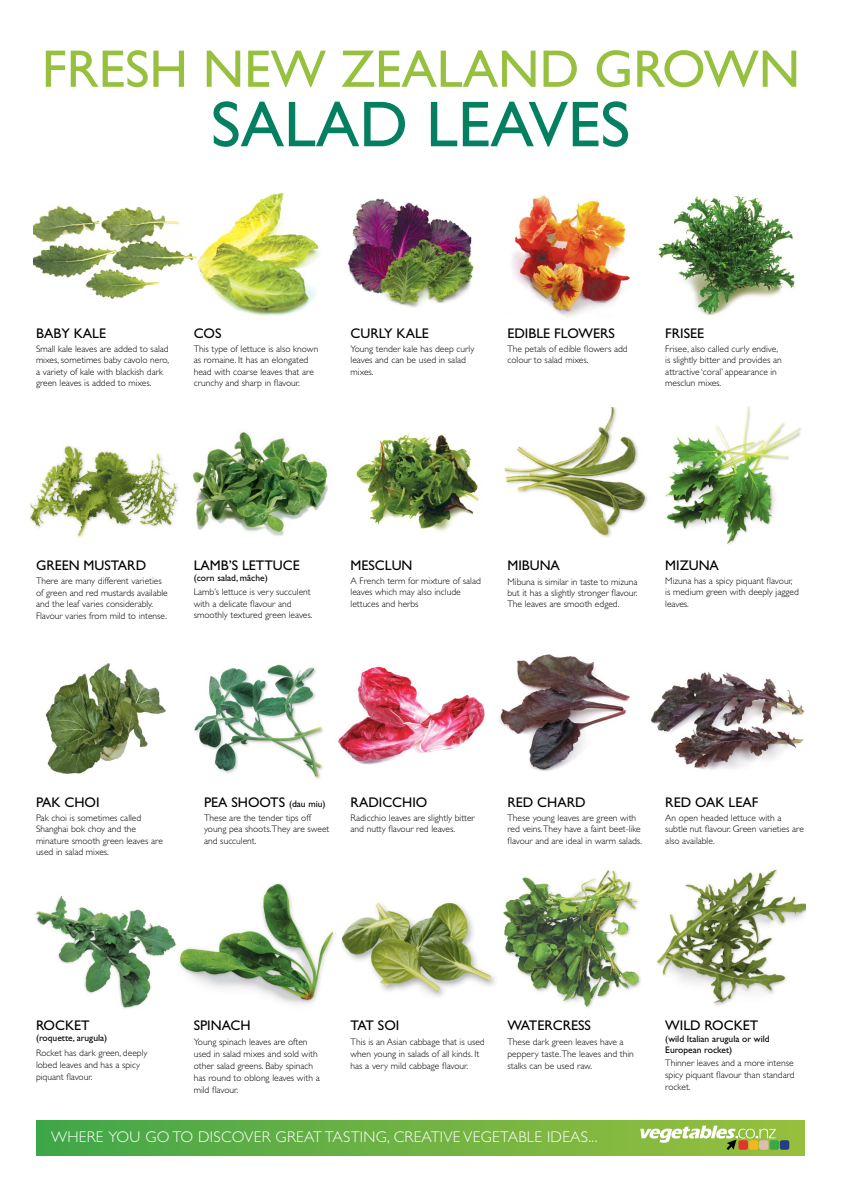
<style>
.page{position:relative;width:842px;height:1191px;background:#fff}
.page>*{position:absolute;margin:0;border:0;box-sizing:border-box;transform-origin:0 0}
.t1{font:65px "Gill Sans";color:#048061}
.t2{font:53px "Gill Sans";color:#96c03d}
.t3{font:300 15.5px "Gill Sans";letter-spacing:.02em;color:#fff}
.t4{font:14px "Gill Sans";color:#000}
.t5{font:300 9.5px/11.4px "Gill Sans";color:#000}
.t6{font:9.5px/11.4px "Gill Sans";color:#000}
.s1{font-size:9.5px}
</style>
<div class="page">
<img style="left:348px;top:198px;width:126px;height:110px">
<div style="left:36px;top:1120px;width:768px;height:35px;background:linear-gradient(to right,#43a749,#99bf3e)"></div>
<div style="left:780px;top:1140px;width:9px;height:9px;background:#253c82;border-radius:2px"></div>
<div style="left:769px;top:1140px;width:10px;height:9px;background:#3ba749;border-radius:2px"></div>
<svg style="left:640px;top:1125px;width:135px;height:25px"></svg>
<img style="left:658px;top:195px;width:137px;height:121px">
<img style="left:356px;top:433px;width:123px;height:99px">
<img style="left:503px;top:869px;width:138px;height:139px">
<img style="left:192px;top:431px;width:136px;height:105px">
<img style="left:656px;top:869px;width:150px;height:137px">
<img style="left:35px;top:895px;width:141px;height:114px">
<img style="left:341px;top:902px;width:154px;height:95px">
<img style="left:179px;top:883px;width:156px;height:121px">
<img style="left:30px;top:445px;width:149px;height:92px">
<img style="left:194px;top:664px;width:129px;height:115px">
<img style="left:499px;top:654px;width:131px;height:117px">
<img style="left:504px;top:407px;width:144px;height:131px">
<img style="left:665px;top:406px;width:137px;height:138px">
<img style="left:512px;top:195px;width:118px;height:122px">
<img style="left:33px;top:205px;width:164px;height:94px">
<img style="left:197px;top:192px;width:122px;height:124px">
<img style="left:650px;top:671px;width:156px;height:99px">
<img style="left:338px;top:666px;width:147px;height:99px">
<img style="left:45px;top:663px;width:121px;height:111px">
<h2 class="t2" style="left:42px;top:38px;width:745px">FRESH NEW ZEALAN D GROWN</h2>
<h1 class="t1" style="left:211px;top:87px;width:421px">SALAD LEAVES</h1>
<h3 class="t4" style="left:36px;top:325px;width:56px">BABY KALE</h3>
<p class="t5" style="left:36px;top:343px;width:135px">Small kale leaves are added to salad mixes, sometimes baby cavolo nero, a variety of kale with blackish dark green leaves is added to mixes.</p>
<h3 class="t4" style="left:194px;top:325px;width:10px">COS</h3>
<p class="t5" style="left:194px;top:343px;width:126px">This type of lettuce is also known as romaine. It has an elongated head with coarse leaves that are crunchy and sharp in flavour.</p>
<h3 class="t4" style="left:351px;top:325px;width:80px">CURLY KALE</h3>
<p class="t5" style="left:351px;top:343px;width:125px">Young tender kale has deep curly leaves and can be used in salad mixes.</p>
<h3 class="t4" style="left:507px;top:325px;width:63px">EDIBLE FLOWERS</h3>
<p class="t5" style="left:507px;top:343px;width:122px">The petals of edible flowers add colour to salad mixes.</p>
<h3 class="t4" style="left:665px;top:325px;width:40px">FRISEE</h3>
<p class="t5" style="left:665px;top:343px;width:118px">Frisee, also called curly endive, is slightly bitter and provides an attractive ‘coral’ appearance in mesclun mixes.</p>
<h3 class="t4" style="left:36px;top:557px;width:112px">GREEN MUSTARD</h3>
<p class="t5" style="left:36px;top:575px;width:133px">There are many different varieties of green and red mustards available and the leaf varies considerably.<br>Flavour varies from mild to intense.</p>
<h3 class="t4" style="left:194px;top:557px;width:107px">LAMB’S LETTUCE</h3>
<p class="t6" style="left:194px;top:572px;width:76px">(CORN SALAD, MÂCHE)</p>
<p class="t5" style="left:194px;top:586px;width:120px">Lamb’s lettuce is very succulent with a delicate flavour and smoothly textured green leaves.</p>
<h3 class="t4" style="left:351px;top:557px;width:60px">MESCLUN</h3>
<p class="t5" style="left:351px;top:575px;width:132px">A French term for mixture of salad leaves which may also include lettuces and herbs</p>
<h3 class="t4" style="left:507px;top:557px;width:54px">MIBUNA</h3>
<p class="t5" style="left:507px;top:576px;width:132px;text-align:justify">Mibuna is similar in taste to mizuna but it has a slightly stronger flavour.<br>The leaves are smooth edged.</p>
<h3 class="t4" style="left:665px;top:557px;width:55px">MIZUNA</h3>
<p class="t5" style="left:665px;top:575px;width:135px">Mizuna has a spicy piquant flavour, is medium green with deeply jagged leaves.</p>
<h3 class="t4" style="left:36px;top:794px;width:40px">PAK CHO</h3>
<h3 class="t4" style="left:96px;top:794px;width:5px">I</h3>
<p class="t5" style="left:36px;top:812px;width:128px">Pak choi is sometimes called<br>Shanghai bok choy and the minature smooth green leaves are used in salad mixes.</p>
<h3 class="t4" style="left:204px;top:794px;width:123px">PEA SHOOTS <span class="s1">(DAU MIU)</span></h3>
<p class="t5" style="left:204px;top:812px;width:127px">These are the tender tips off young pea shoots.They are sweet and succulent.</p>
<h3 class="t4" style="left:351px;top:794px;width:10px">RAD</h3>
<h3 class="t4" style="left:379px;top:794px;width:14px">ICCH</h3>
<h3 class="t4" style="left:412px;top:794px;width:15px">IO</h3>
<p class="t5" style="left:351px;top:812px;width:126px">Radicchio leaves are slightly bitter and nutty flavour red leaves.</p>
<h3 class="t4" style="left:507px;top:794px;width:80px">RED CHARD</h3>
<p class="t5" style="left:507px;top:812px;width:136px">These young leaves are green with red veins.They have a faint beet-like flavour and are ideal in warm salads.</p>
<h3 class="t4" style="left:665px;top:794px;width:94px">RED OAK LEAF</h3>
<p class="t5" style="left:665px;top:812px;width:140px">An open headed lettuce with a subtle nut flavour. Green varieties are also available.</p>
<h3 class="t4" style="left:36px;top:1017px;width:55px">ROCKET</h3>
<p class="t6" style="left:36px;top:1032px;width:73px">(ROQUETTE, ARUGULA)</p>
<p class="t5" style="left:36px;top:1047px;width:113px;line-height:12px">Rocket has dark green, deeply lobed leaves and has a spicy piquant flavour.</p>
<p class="t5" style="left:665px;top:1057px;width:131px;line-height:12px">Thinner leaves and a more intense spicy piquant flavour than standard rocket.</p>
<h3 class="t4" style="left:351px;top:1017px;width:48px">TAT SOI</h3>
<p class="t5" style="left:351px;top:1035px;width:136px;line-height:12px">This is an Asian cabbage that is used when young in salads of all kinds. It has a very mild cabbage flavour.</p>
<h3 class="t4" style="left:507px;top:1017px;width:10px">WATERCRESS</h3>
<p class="t5" style="left:507px;top:1035px;width:128px;line-height:12px">These dark green leaves have a peppery taste.The leaves and thin stalks can be used raw.</p>
<h3 class="t4" style="left:194px;top:1017px;width:8px">SPIN</h3>
<h3 class="t4" style="left:222px;top:1017px;width:30px">ACH</h3>
<p class="t5" style="left:194px;top:1036px;width:127px;line-height:12px">Young spinach leaves are often used in salad mixes and sold with other salad greens. Baby spinach has round to oblong leaves with a mild flavour.</p>
<h3 class="t4" style="left:665px;top:1017px;width:95px">WILD ROCKET</h3>
<p class="t6" style="left:665px;top:1032px;width:106px">(WILD ITALIAN ARUGULA OR WILD<br>EUROPEAN ROCKET)</p>
<h3 class="t3" style="left:51px;top:1128px;width:548px">WHERE YOU GO TO DISCOVER GREAT TASTING, CREATIVE VEGETABLE IDEAS...</h3>
</div>
